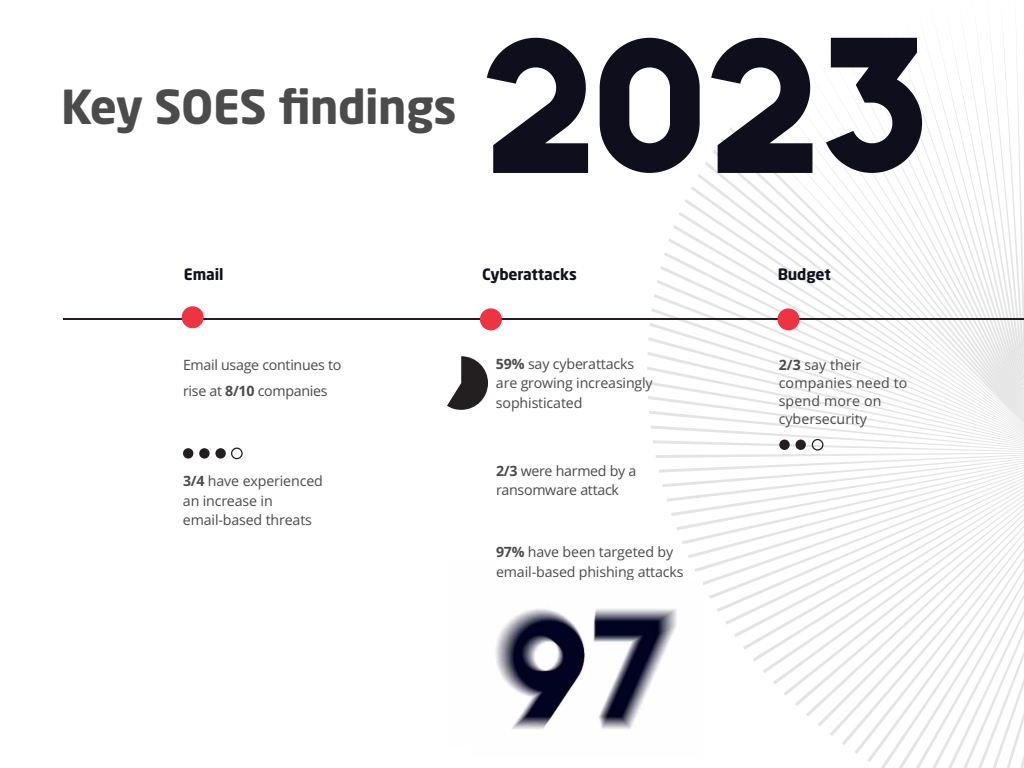
<style>
.page{position:relative;width:1024px;height:768px;background:#fff}
.page>*{position:absolute;margin:0;border:0;box-sizing:border-box;transform-origin:0 0}
.t1{font:700 46.4px "Neo Sans W1 G";letter-spacing:-.01em;color:#4b4b4c}
.t2{font:700 15.5px "Neo Sans W1 G";letter-spacing:-.01em;color:#12121e}
.t3{font:14.2px/19.4px "Open Sans";letter-spacing:-.01em;color:#4b4b4c}
.t4{font:14.2px/19.4px "Open Sans";letter-spacing:-.01em;color:#4c4c4c}
.s1{font-weight:700}
.s2{font-weight:700;color:#4b4b4c}
.s3{color:#4b4b4c}
</style>
<div class="page">
<hr style="left:64px;top:319px;width:960px;height:1px;background:#231f20">
<div style="left:182px;top:306px;width:22px;height:22px;background:#ee3441;border-radius:50%"></div>
<div style="left:480px;top:308px;width:22px;height:22px;background:#ee3441;border-radius:50%"></div>
<div style="left:183px;top:448px;width:10px;height:11px;background:#231f20;border-radius:50%"></div>
<div style="left:199px;top:448px;width:11px;height:11px;background:#231f20;border-radius:50%"></div>
<div style="left:215px;top:448px;width:11px;height:11px;background:#231f20;border-radius:50%"></div>
<svg style="left:231px;top:448px;width:12px;height:11px"></svg>
<svg style="left:447px;top:356px;width:41px;height:54px"></svg>
<svg style="left:487px;top:38px;width:101px;height:135px"></svg>
<svg style="left:600px;top:37px;width:424px;height:731px"></svg>
<img style="left:495px;top:580px;width:207px;height:178px">
<h1 class="t1" style="left:61px;top:77px;width:397px">Key SOES findings</h1>
<p class="t2" style="left:184px;top:264px;width:41px">Email</p>
<p class="t3" style="left:183px;top:351px;width:160px;line-height:25.8px">Email usage continues to rise at <span class="s1">8/10</span> companies</p>
<p class="t3" style="left:183px;top:471px;width:141px"><span class="s1">3/4</span> have experienced an increase in email-based threats</p>
<p class="t2" style="left:482px;top:264px;width:96px">Cyberattacks</p>
<p class="t2" style="left:778px;top:264px;width:55px">Budget</p>
<p class="t3" style="left:496px;top:354px;width:158px"><span class="s1">59%</span> say cyberattacks are growing increasingly sophisticated</p>
<p class="t3" style="left:496px;top:461px;width:142px"><span class="s1">2/3</span> were harmed by a ransomware attack</p>
<p class="t4" style="left:496px;top:542px;width:189px"><span class="s2">97%</span> <span class="s3">have been targeted by </span>email-based phishing attack<span class="s3">s</span></p>
<p class="t3" style="left:779px;top:355px;width:130px;line-height:18.1px"><span class="s1">2/3</span> say their companies need to spend more on cybersecurity</p>
</div>
